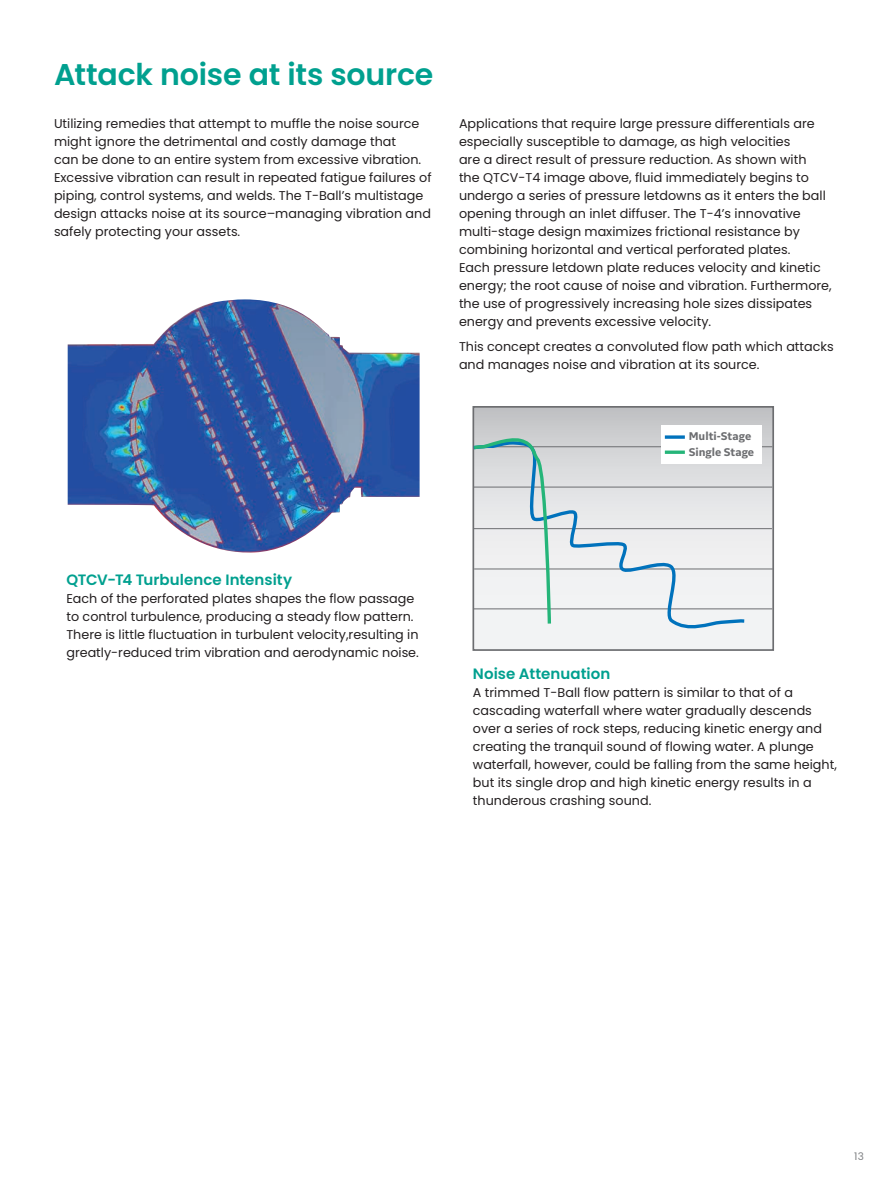
<style>
.page{position:relative;width:891px;height:1188px;background:#fff}
.page>*{position:absolute;margin:0;border:0;box-sizing:border-box;transform-origin:0 0}
.section_head{font:600 30px "Poppins";letter-spacing:-.01em;color:#00a08f}
.Sub_Heading_2_copy{font:600 15px "Poppins";letter-spacing:.005em;color:#00a08f}
._8_5pt-body_text_cop{font:12.75px/18px "Poppins";color:#231f20}
.t1{font:700 11.7px/15.1px "GE Inspira Sans";color:#6c6d70}
.t2{font:10.5px "Poppins";color:#808285}
</style>
<div class="page">
<img style="left:68px;top:299px;width:352px;height:254px">
<svg style="left:475px;top:409px;width:296px;height:239px"></svg>
<div style="left:472px;top:406px;width:302px;height:245px;border:2px solid #6c6d70"></div>
<hr style="left:474px;top:487px;width:298px;height:1px;background:#6c6d70">
<hr style="left:474px;top:446px;width:298px;height:1px;background:#6c6d70">
<hr style="left:473px;top:528px;width:299px;height:1px;background:#6c6d70">
<hr style="left:474px;top:569px;width:299px;height:1px;background:#6c6d70">
<hr style="left:474px;top:608px;width:298px;height:1px;background:#6c6d70">
<svg style="left:472px;top:441px;width:276px;height:197px"></svg>
<svg style="left:472px;top:437px;width:81px;height:190px"></svg>
<div style="left:661px;top:425px;width:100px;height:39px;background:#fff"></div>
<svg style="left:665px;top:435px;width:20px;height:4px"></svg>
<hr style="left:665px;top:451px;width:20px;height:3px;background:#25b579">
<p class="section_head" style="left:54px;top:58px;width:381px">Attack noise at its source</p>
<p class="_8_5pt-body_text_cop" style="left:54px;top:114px;width:379px">Utilizing remedies that attempt to muffle the noise source might ignore the detrimental and costly damage that<br>can be done to an entire system from excessive vibration.<br>Excessive vibration can result in repeated fatigue failures of piping, control systems, and welds. The T-Ball’s multistage design attacks noise at its source–managing vibration and safely protecting your assets.</p>
<p class="_8_5pt-body_text_cop" style="left:459px;top:114px;width:374px">Applications that require large pressure differentials are especially susceptible to damage, as high velocities<br>are a direct result of pressure reduction. As shown with<br>the QTCV-T4 image above, fluid immediately begins to undergo a series of pressure letdowns as it enters the ball opening through an inlet diffuser. The T-4’s innovative multi-stage design maximizes frictional resistance by combining horizontal and vertical perforated plates.<br>Each pressure letdown plate reduces velocity and kinetic energy; the root cause of noise and vibration. Furthermore, the use of progressively increasing hole sizes dissipates energy and prevents excessive velocity.</p>
<p class="_8_5pt-body_text_cop" style="left:459px;top:337px;width:376px">This concept creates a convoluted flow path which attacks and manages noise and vibration at its source.</p>
<p class="Sub_Heading_2_copy" style="left:66px;top:571px;width:227px">QTCV-T4 Turbulence Intensity</p>
<p class="_8_5pt-body_text_cop" style="left:66px;top:589px;width:354px">Each of the perforated plates shapes the flow passage to control turbulence, producing a steady flow pattern.<br>There is little fluctuation in turbulent velocity,resulting in greatly-reduced trim vibration and aerodynamic noise.</p>
<p class="t1" style="left:689px;top:429px;width:67px">Multi-Stage<br>Single Stage</p>
<p class="Sub_Heading_2_copy" style="left:473px;top:666px;width:139px">Noise Attenuation</p>
<p class="_8_5pt-body_text_cop" style="left:473px;top:684px;width:365px">A trimmed T-Ball flow pattern is similar to that of a cascading waterfall where water gradually descends over a series of rock steps, reducing kinetic energy and creating the tranquil sound of flowing water. A plunge waterfall, however, could be falling from the same height, but its single drop and high kinetic energy results in a thunderous crashing sound.</p>
<p class="t2" style="left:854px;top:1150px;width:11px">13</p>
</div>
